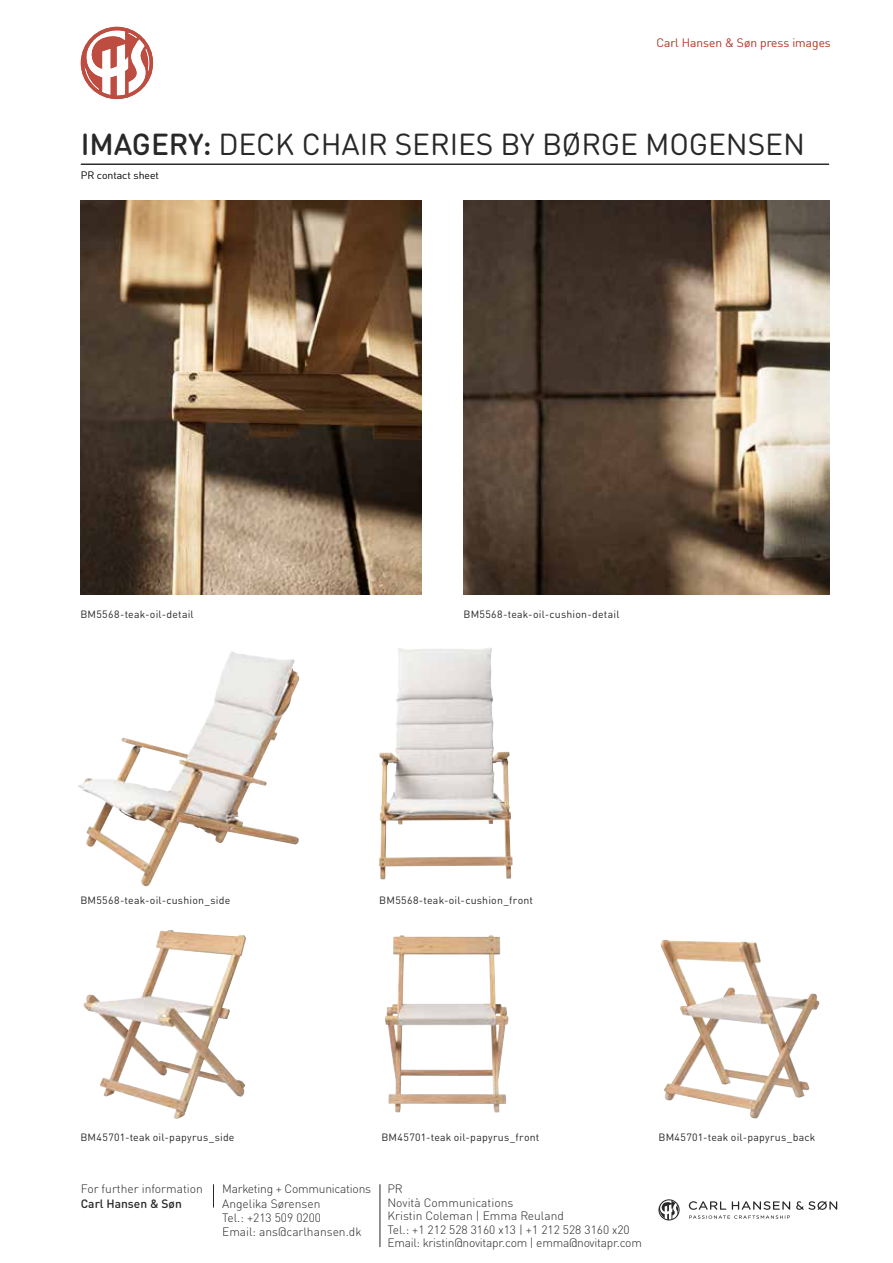
<style>
.page{position:relative;width:893px;height:1263px;background:#fff}
.page>*{position:absolute;margin:0;border:0;box-sizing:border-box;transform-origin:0 0}
.t1{font:30px "DIN Round Pro";letter-spacing:-.005em;color:#292829}
.t2{font:300 12px/13.5px "DIN Round Pro";color:#292829}
.t3{font:300 12px "DIN Round Pro";color:#be4d41}
.t4{font:500 12px "DIN Round Pro";color:#292829}
.t5{font:10.5px "DIN Round Pro";letter-spacing:.02em;color:#292829}
.t6{font:300 10.5px "DIN Round Pro";color:#292829}
.s1{font-weight:500}
</style>
<div class="page">
<img style="left:379px;top:648px;width:110px;height:187px">
<img style="left:78px;top:653px;width:153px;height:233px">
<img style="left:83px;top:930px;width:163px;height:189px">
<img style="left:385px;top:935px;width:109px;height:177px">
<img style="left:661px;top:941px;width:144px;height:177px">
<img style="left:463px;top:200px;width:366px;height:394px">
<img style="left:80px;top:200px;width:341px;height:394px">
<svg style="left:658px;top:1199px;width:22px;height:21px"></svg>
<svg style="left:689px;top:1201px;width:101px;height:18px"></svg>
<svg style="left:796px;top:1201px;width:41px;height:9px"></svg>
<svg style="left:81px;top:27px;width:72px;height:72px"></svg>
<hr style="left:81px;top:164px;width:748px;height:1px;background:#292829">
<svg style="left:213px;top:1184px;width:1px;height:23px"></svg>
<hr style="left:379px;top:1184px;width:1px;height:63px;background:#292829">
<p class="t3" style="left:656px;top:35px;width:176px">Carl Hansen &amp; Søn press images</p>
<h1 class="t1" style="left:81px;top:124px;width:726px"><span class="s1">IMAGERY:</span> DECK CHAIR SERIES BY BØRGE MOGENSEN</h1>
<p class="t6" style="left:81px;top:169px;width:80px">PR contact sheet</p>
<p class="t5" style="left:80px;top:607px;width:115px">BM5568-teak-oil-detail</p>
<p class="t5" style="left:463px;top:607px;width:157px">BM5568-teak-oil-cushion-detail</p>
<p class="t5" style="left:80px;top:893px;width:151px">BM5568-teak-oil-cushion_side</p>
<p class="t5" style="left:379px;top:893px;width:155px">BM5568-teak-oil-cushion_front</p>
<p class="t5" style="left:80px;top:1130px;width:156px">BM45701-teak oil-papyrus_side</p>
<p class="t5" style="left:381px;top:1130px;width:159px">BM45701-teak oil-papyrus_front</p>
<p class="t5" style="left:658px;top:1130px;width:158px">BM45701-teak oil-papyrus_back</p>
<p class="t2" style="left:81px;top:1182px;width:124px">For further information</p>
<p class="t4" style="left:81px;top:1195px;width:103px">Carl Hansen &amp; Søn</p>
<p class="t2" style="left:222px;top:1181px;width:150px;line-height:14.4px">Marketing + Communications<br>Angelika Sørensen<br>Tel.: +213 509 0200<br>Email: ans@carlhansen.dk</p>
<p class="t2" style="left:387px;top:1182px;width:256px">PR<br>Novità Communications<br>Kristin Coleman | Emma Reuland<br>Tel.: +1 212 528 3160 x13 | +1 212 528 3160 x20<br>Email: kristin@novitapr.com | emma@novitapr.com</p>
</div>
